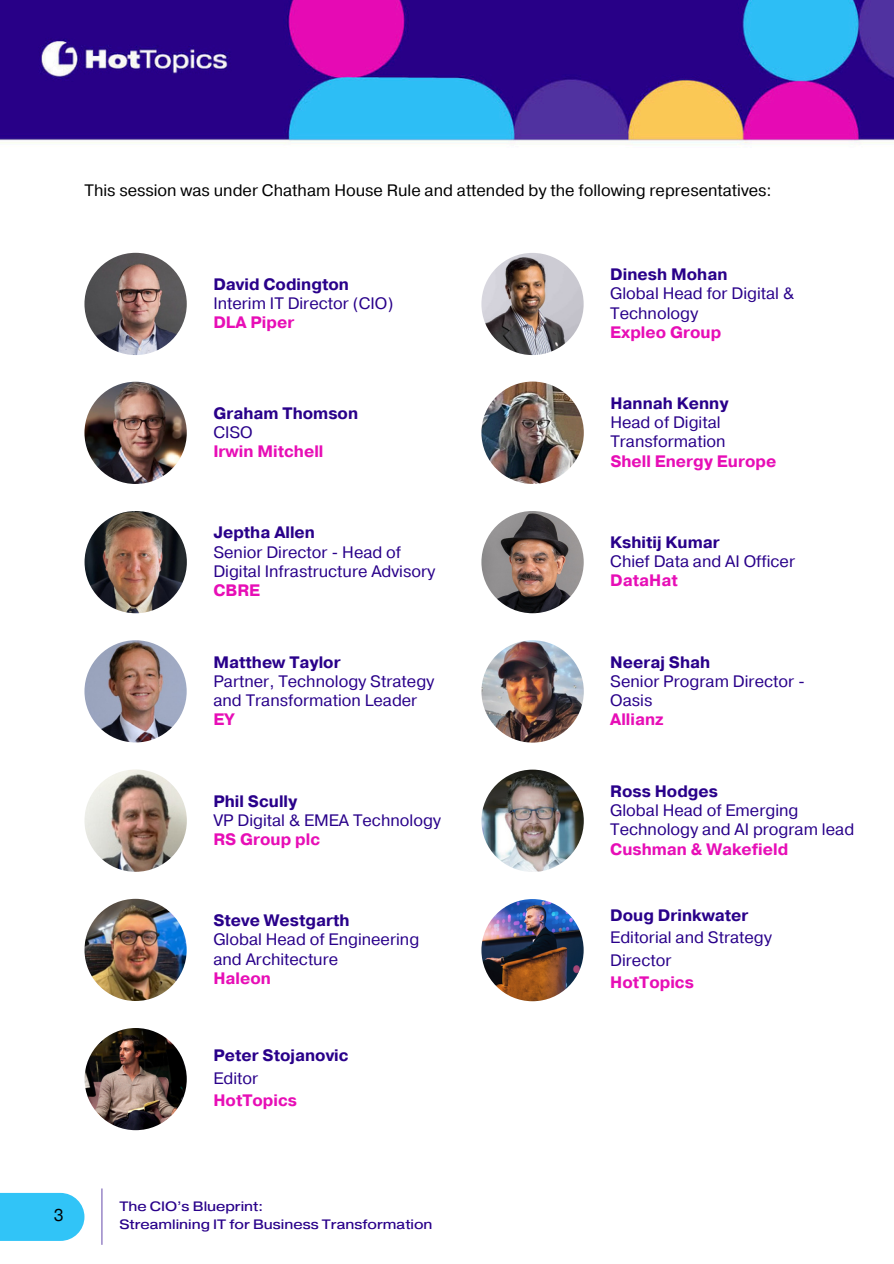
<style>
.page{position:relative;width:894px;height:1264px;background:#fff}
.page>*{position:absolute;margin:0;border:0;box-sizing:border-box;transform-origin:0 0}
.t1{font:17.1px "Pragmatica";color:#000}
.t2{font:16.5px/19.2px "Pragmatica";color:#29008a}
.t3{font:16.5px "Pragmatica";color:#000}
.t4{font:700 16.5px/19.2px "Pragmatica";color:#29008a}
.t5{font:700 16.5px "Pragmatica";color:#e70eb6}
.t6{font:13.5px "Pragmatica Ext";color:#29008a}
.s1{font-weight:700}
.s2{font-weight:700;color:#e70eb6}
.s3{font-weight:400}
.s4{color:#e70eb6}
</style>
<div class="page">
<img style="left:0;top:0;width:893px;height:1245px">
<hr style="left:101px;top:1188px;width:1px;height:56px;background:#29008a">
<svg style="left:0;top:1192px;width:84px;height:48px;background:#3fc8f7"></svg>
<img style="left:481px;top:899px;width:102px;height:102px;border-radius:50%">
<img style="left:84px;top:253px;width:103px;height:102px;border-radius:50%">
<img style="left:84px;top:382px;width:103px;height:102px;border-radius:50%">
<img style="left:84px;top:511px;width:103px;height:102px;border-radius:50%">
<img style="left:481px;top:381px;width:102px;height:103px;border-radius:50%">
<img style="left:481px;top:511px;width:102px;height:102px;border-radius:50%">
<img style="left:84px;top:640px;width:103px;height:102px;border-radius:50%">
<img style="left:481px;top:253px;width:102px;height:102px;border-radius:50%">
<img style="left:481px;top:640px;width:102px;height:102px;border-radius:50%">
<img style="left:84px;top:769px;width:103px;height:102px;border-radius:50%">
<img style="left:481px;top:769px;width:102px;height:103px;border-radius:50%">
<img style="left:84px;top:898px;width:103px;height:103px;border-radius:50%">
<img style="left:84px;top:1028px;width:103px;height:102px;border-radius:50%">
<p class="t3" style="left:84px;top:179px;width:688px">This session was under Chatham House Rule and attended by the following representatives:</p>
<p class="t2" style="left:213px;top:275px;width:181px"><span class="s1">David Codington<br></span>Interim IT Director (CIO)<br><span class="s2">DLA Piper</span></p>
<p class="t4" style="left:213px;top:404px;width:146px">Graham Thomson<br><span class="s3">CISO<br></span><span class="s4">Irwin Mitchell</span></p>
<p class="t2" style="left:213px;top:524px;width:223px"><span class="s1">Jeptha Allen<br></span>Senior Director - Head of<br>Digital Infrastructure Advisory<br><span class="s2">CBRE</span></p>
<p class="t2" style="left:213px;top:653px;width:222px"><span class="s1">Matthew Taylor<br></span>Partner, Technology Strategy and Transformation Leader<br><span class="s2">EY</span></p>
<p class="t2" style="left:610px;top:266px;width:185px"><span class="s1">Dinesh Mohan<br></span>Global Head for Digital &amp;<br>Technology<br><span class="s2">Expleo Group</span></p>
<p class="t2" style="left:610px;top:394px;width:167px"><span class="s1">Hannah Kenny<br></span>Head of Digital<br>Transformation<br><span class="s2">Shell Energy Europe</span></p>
<p class="t2" style="left:610px;top:533px;width:186px"><span class="s1">Kshitij Kumar<br></span>Chief Data and AI Officer<br><span class="s2">DataHat</span></p>
<p class="t2" style="left:610px;top:653px;width:196px"><span class="s1">Neeraj Shah<br></span>Senior Program Director -<br>Oasis<br><span class="s2">Allianz</span></p>
<p class="t2" style="left:213px;top:792px;width:229px"><span class="s1">Phil Scully<br></span>VP Digital &amp; EMEA Technology<br><span class="s2">RS Group plc</span></p>
<p class="t2" style="left:610px;top:782px;width:245px"><span class="s1">Ross Hodges<br></span>Global Head of Emerging<br>Technology and AI program lead<br><span class="s2">Cushman &amp; Wakefield</span></p>
<h1 class="t2" style="left:213px;top:911px;width:207px"><span class="s1">Steve Westgarth<br></span>Global Head of Engineering and Architecture<br><span class="s2">Haleon</span></h1>
<p class="t4" style="left:213px;top:1044px;width:137px;line-height:22.5px">Peter Stojanovic<br><span class="s3">Editor</span></p>
<p class="t5" style="left:213px;top:1089px;width:85px">HotTopics</p>
<p class="t2" style="left:610px;top:904px;width:163px;line-height:22.5px"><span class="s1">Doug Drinkwater<br></span>Editorial and Strategy<br>Director</p>
<h1 class="t5" style="left:610px;top:971px;width:85px">HotTopics</h1>
<p class="t1" style="left:54px;top:1204px;width:11px">3</p>
<h1 class="t6" style="left:119px;top:1197px;width:145px">The CIO’s Blueprint:</h1>
<p class="t6" style="left:119px;top:1215px;width:314px">Streamlining IT for Business Transformation</p>
</div>
